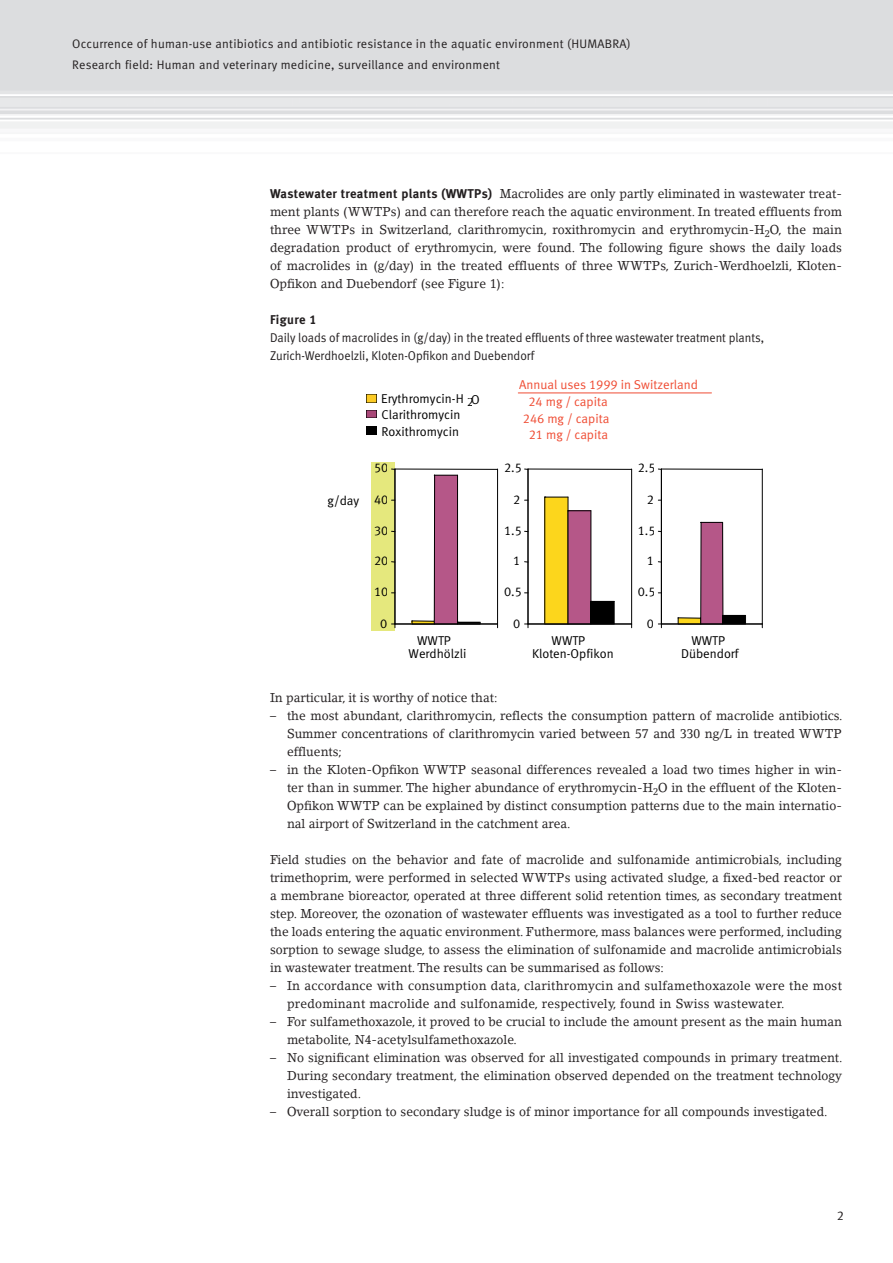
<style>
.page{position:relative;width:893px;height:1263px;background:#fff}
.page>*{position:absolute;margin:0;border:0;box-sizing:border-box;transform-origin:0 0}
.t1{font:12.9px/12.6px "Meta Normal LF";color:#000;text-align:center}
.t2{font:12.9px/16.2px "Meta Normal LF";color:#ef4c33;text-align:center}
.t3{font:12.75px/18px "Lino Letter";color:#231f20;text-align:justify;scale:.95 1}
.t4{font:12.75px/18px "Lino Letter";letter-spacing:.02em;color:#231f20;scale:.95 1}
.t5{font:12.75px/18px "Meta Normal LF";color:#231f20;scale:.95 1}
.t6{font:12.75px "Meta Bold LF";letter-spacing:.03em;color:#231f20}
.t7{font:12.3px/20.7px "Meta Normal LF";letter-spacing:.02em;color:#231f20}
.s1{font-family:"Meta Bold LF"}
</style>
<div class="page">
<div style="left:0;top:0;width:893px;height:156px;background:#dcdddf"></div>
<img style="left:0;top:94px;width:893px;height:62px">
<div style="left:371px;top:462px;width:24px;height:169px;background:#e5e87d"></div>
<hr style="left:395px;top:469px;width:103px;height:1px;background:#000">
<hr style="left:497px;top:469px;width:1px;height:155px;background:#000">
<hr style="left:412px;top:620px;width:22px;height:2px;background:#000">
<div style="left:434px;top:475px;width:23px;height:149px;background:#b55788"></div>
<hr style="left:457px;top:475px;width:1px;height:149px;background:#000">
<hr style="left:434px;top:475px;width:1px;height:149px;background:#000">
<svg style="left:435px;top:475px;width:22px;height:1px"></svg>
<svg style="left:412px;top:621px;width:69px;height:3px"></svg>
<hr style="left:395px;top:469px;width:1px;height:155px;background:#000">
<hr style="left:395px;top:624px;width:103px;height:1px;background:#000">
<hr style="left:528px;top:469px;width:104px;height:1px;background:#000">
<hr style="left:631px;top:469px;width:1px;height:155px;background:#000">
<div style="left:544px;top:497px;width:24px;height:127px;background:#fcd61c"></div>
<hr style="left:568px;top:497px;width:1px;height:127px;background:#000">
<hr style="left:544px;top:497px;width:1px;height:127px;background:#000">
<svg style="left:545px;top:497px;width:23px;height:1px"></svg>
<div style="left:568px;top:510px;width:23px;height:114px;background:#b55788"></div>
<hr style="left:591px;top:511px;width:1px;height:113px;background:#000">
<hr style="left:568px;top:511px;width:1px;height:113px;background:#000">
<svg style="left:568px;top:510px;width:23px;height:1px"></svg>
<svg style="left:545px;top:601px;width:70px;height:23px"></svg>
<hr style="left:528px;top:469px;width:1px;height:155px;background:#000">
<hr style="left:528px;top:624px;width:104px;height:1px;background:#000">
<hr style="left:661px;top:469px;width:101px;height:1px;background:#000">
<hr style="left:762px;top:469px;width:1px;height:155px;background:#000">
<div style="left:701px;top:522px;width:22px;height:102px;background:#b55788"></div>
<hr style="left:722px;top:522px;width:1px;height:102px;background:#000">
<hr style="left:700px;top:522px;width:1px;height:102px;background:#000">
<svg style="left:701px;top:522px;width:21px;height:1px"></svg>
<svg style="left:678px;top:615px;width:68px;height:9px"></svg>
<hr style="left:661px;top:469px;width:1px;height:155px;background:#000">
<hr style="left:661px;top:624px;width:101px;height:1px;background:#000">
<svg style="left:367px;top:395px;width:10px;height:7px"></svg>
<svg style="left:367px;top:410px;width:10px;height:8px"></svg>
<svg style="left:367px;top:427px;width:10px;height:7px"></svg>
<hr style="left:518px;top:393px;width:193px;height:1px;background:#ef4c33">
<p class="t7" style="left:72px;top:33px;width:560px">Occurrence of human-use antibiotics and antibiotic resistance in the aquatic environment (HUMABRA)<br>Research field: Human and veterinary medicine, surveillance and environment</p>
<p class="t3" style="left:270px;top:184px;width:604px"><span class="s1">Wastewater treatment plants (WWTPs)</span> Macrolides are only partly eliminated in wastewater treat&shy;ment plants (WWTPs) and can therefore reach the aquatic environment. In treated effluents from three WWTPs in Switzerland, clarithromycin, roxithromycin and erythromycin-H<sub>2</sub>O, the main degradation product of erythromycin, were found. The following figure shows the daily loads of macrolides in (g/day) in the treated effluents of three WWTPs, Zurich-Werdhoelzli, Kloten-Opfikon and Duebendorf (see Figure 1):</p>
<p class="t6" style="left:270px;top:312px;width:48px">Figure 1</p>
<p class="t5" style="left:270px;top:328px;width:522px">Daily loads of macrolides in (g/day) in the treated effluents of three wastewater treatment plants,<br>Zurich-Werdhoelzli, Kloten-Opfikon and Duebendorf</p>
<p class="t2" style="left:519px;top:376px;width:180px">Annual uses 1999 in Switzerland</p>
<p class="t1" style="left:328px;top:494px;width:33px">g/day</p>
<p class="t1" style="left:381px;top:391px;width:100px;line-height:16.4px;text-align:left">Erythromycin-H 2O<br>Clarithromycin<br>Roxithromycin</p>
<p class="t2" style="left:523px;top:394px;width:88px">24 mg / capita<br>246 mg / capita<br>21 mg / capita</p>
<p class="t1" style="left:374px;top:461px;width:16px">50</p>
<p class="t1" style="left:504px;top:461px;width:19px">2.5</p>
<p class="t1" style="left:374px;top:493px;width:16px">40</p>
<p class="t1" style="left:513px;top:493px;width:9px">2</p>
<p class="t1" style="left:374px;top:524px;width:16px">30</p>
<p class="t1" style="left:504px;top:524px;width:19px">1.5</p>
<p class="t1" style="left:374px;top:554px;width:16px">20</p>
<p class="t1" style="left:513px;top:554px;width:9px">1</p>
<p class="t1" style="left:374px;top:585px;width:16px">10</p>
<p class="t1" style="left:504px;top:585px;width:19px">0.5</p>
<p class="t1" style="left:380px;top:617px;width:9px">0</p>
<p class="t1" style="left:513px;top:617px;width:9px">0</p>
<p class="t1" style="left:409px;top:634px;width:59px">WWTP<br>Werdhölzli</p>
<p class="t1" style="left:532px;top:634px;width:83px;text-align:left;text-indent:19px">WWTP<br>Kloten-Opfikon</p>
<p class="t1" style="left:638px;top:461px;width:19px">2.5</p>
<p class="t1" style="left:647px;top:493px;width:9px">2</p>
<p class="t1" style="left:638px;top:524px;width:19px">1.5</p>
<p class="t1" style="left:647px;top:554px;width:9px">1</p>
<p class="t1" style="left:638px;top:585px;width:19px">0.5</p>
<p class="t1" style="left:647px;top:617px;width:9px">0</p>
<p class="t1" style="left:681px;top:634px;width:59px">WWTP<br>Dübendorf</p>
<p class="t3" style="left:270px;top:688px;width:241px">In particular, it is worthy of notice that:</p>
<p class="t3" style="left:287px;top:706px;width:586px;text-indent:-17px">– the most abundant, clarithromycin, reflects the consumption pattern of macrolide antibiotics.<br>Summer concentrations of clarithromycin varied between 57 and 330 ng/L in treated WWTP effluents;</p>
<p class="t3" style="left:287px;top:760px;width:586px;text-indent:-17px">– in the Kloten-Opfikon WWTP seasonal differences revealed a load two times higher in win&shy;ter than in summer. The higher abundance of erythromycin-H<sub>2</sub>O in the effluent of the Kloten-Opfikon WWTP can be explained by distinct consumption patterns due to the main internatio&shy;nal airport of Switzerland in the catchment area.</p>
<p class="t3" style="left:270px;top:850px;width:603px">Field studies on the behavior and fate of macrolide and sulfonamide antimicrobials, including trimethoprim, were performed in selected WWTPs using activated sludge, a fixed-bed reactor or a membrane bioreactor, operated at three different solid retention times, as secondary treatment step. Moreover, the ozonation of wastewater effluents was investigated as a tool to further reduce the loads entering the aquatic environment. Futhermore, mass balances were performed, including sorption to sewage sludge, to assess the elimination of sulfonamide and macrolide antimicrobials in wastewater treatment. The results can be summarised as follows:</p>
<p class="t4" style="left:287px;top:976px;width:586px;text-indent:-17px">– In accordance with consumption data, clarithromycin and sulfamethoxazole were the most predominant macrolide and sulfonamide, respectively, found in Swiss wastewater.</p>
<p class="t3" style="left:287px;top:1012px;width:586px;text-indent:-17px">– For sulfamethoxazole, it proved to be crucial to include the amount present as the main human metabolite, N4-acetylsulfamethoxazole.</p>
<p class="t3" style="left:287px;top:1048px;width:586px;text-indent:-17px">– No significant elimination was observed for all investigated compounds in primary treatment.<br>During secondary treatment, the elimination observed depended on the treatment technology investigated.</p>
<p class="t3" style="left:270px;top:1102px;width:588px">– Overall sorption to secondary sludge is of minor importance for all compounds investigated.</p>
</div>
